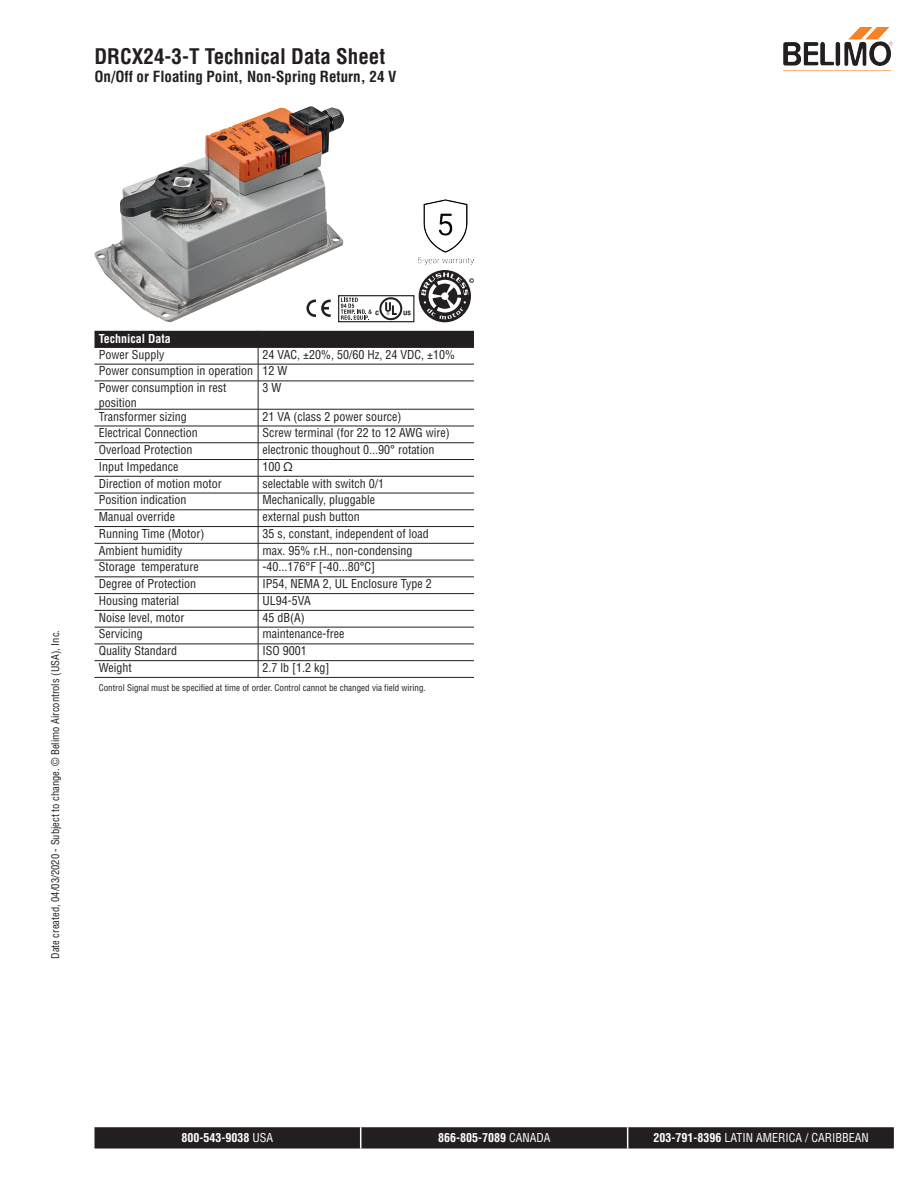
<style>
.page{position:relative;width:918px;height:1188px;background:#fff}
.page>*{position:absolute;margin:0;border:0;box-sizing:border-box;transform-origin:0 0}
.Header_AM{font:700 condensed 21px "Helvetica";color:#231f20}
.Subtext_AM{font:700 condensed 15px "Helvetica";color:#231f20}
.Tabletext_AM{font:condensed 12px/14.4px "Helvetica";color:#231f20}
.Footer_AM_center{font:condensed 12px "Helvetica";color:#fff}
.Footer_AM_center-2{font:700 condensed 12px "Helvetica";color:#fff}
.Tableheader_AM{font:700 condensed 12px "Helvetica";color:#fff}
.t1{font:condensed 10.5px "Helvetica";color:#231f20}
.Tabletext_AM-2{font:condensed 9px "Helvetica";color:#231f20}
.s1{font-family:"Nimbus Sans BEL";font-stretch:normal}
.s2{font-weight:400}
.s3{font-weight:700}
</style>
<div class="page">
<img style="left:94px;top:106px;width:250px;height:217px">
<img style="left:419px;top:199px;width:55px;height:65px">
<div style="left:338px;top:295px;width:76px;height:27px;border:1px solid #231f20"></div>
<svg style="left:341px;top:297px;width:70px;height:23px"></svg>
<svg style="left:306px;top:300px;width:25px;height:17px"></svg>
<svg style="left:419px;top:270px;width:52px;height:52px"></svg>
<svg style="left:421px;top:272px;width:53px;height:47px"></svg>
<svg style="left:94px;top:331px;width:380px;height:346px"></svg>
<hr style="left:94px;top:347px;width:164px;height:1px;background:#231f20">
<hr style="left:258px;top:347px;width:216px;height:1px;background:#231f20">
<hr style="left:94px;top:364px;width:164px;height:1px;background:#231f20">
<hr style="left:258px;top:364px;width:216px;height:1px;background:#231f20">
<hr style="left:94px;top:381px;width:164px;height:1px;background:#231f20">
<hr style="left:258px;top:381px;width:216px;height:1px;background:#231f20">
<hr style="left:94px;top:409px;width:164px;height:1px;background:#231f20">
<hr style="left:258px;top:409px;width:216px;height:1px;background:#231f20">
<hr style="left:94px;top:426px;width:164px;height:1px;background:#231f20">
<hr style="left:258px;top:426px;width:216px;height:1px;background:#231f20">
<hr style="left:94px;top:442px;width:164px;height:1px;background:#231f20">
<hr style="left:258px;top:442px;width:216px;height:1px;background:#231f20">
<hr style="left:94px;top:459px;width:164px;height:1px;background:#231f20">
<hr style="left:258px;top:459px;width:216px;height:1px;background:#231f20">
<hr style="left:94px;top:476px;width:164px;height:1px;background:#231f20">
<hr style="left:258px;top:476px;width:216px;height:1px;background:#231f20">
<hr style="left:94px;top:493px;width:164px;height:1px;background:#231f20">
<hr style="left:258px;top:493px;width:216px;height:1px;background:#231f20">
<hr style="left:94px;top:510px;width:164px;height:1px;background:#231f20">
<hr style="left:258px;top:510px;width:216px;height:1px;background:#231f20">
<hr style="left:94px;top:526px;width:164px;height:1px;background:#231f20">
<hr style="left:258px;top:526px;width:216px;height:1px;background:#231f20">
<hr style="left:94px;top:543px;width:164px;height:1px;background:#231f20">
<hr style="left:258px;top:543px;width:216px;height:1px;background:#231f20">
<hr style="left:94px;top:560px;width:164px;height:1px;background:#231f20">
<hr style="left:258px;top:560px;width:216px;height:1px;background:#231f20">
<hr style="left:94px;top:577px;width:164px;height:1px;background:#231f20">
<hr style="left:258px;top:577px;width:216px;height:1px;background:#231f20">
<hr style="left:94px;top:593px;width:164px;height:1px;background:#231f20">
<hr style="left:258px;top:593px;width:216px;height:1px;background:#231f20">
<hr style="left:94px;top:610px;width:164px;height:1px;background:#231f20">
<hr style="left:258px;top:610px;width:216px;height:1px;background:#231f20">
<hr style="left:94px;top:627px;width:164px;height:1px;background:#231f20">
<hr style="left:258px;top:627px;width:216px;height:1px;background:#231f20">
<hr style="left:94px;top:644px;width:164px;height:1px;background:#231f20">
<hr style="left:258px;top:644px;width:216px;height:1px;background:#231f20">
<hr style="left:94px;top:660px;width:164px;height:1px;background:#231f20">
<hr style="left:258px;top:660px;width:216px;height:1px;background:#231f20">
<hr style="left:94px;top:677px;width:164px;height:1px;background:#231f20">
<hr style="left:258px;top:677px;width:216px;height:1px;background:#231f20">
<img style="left:848px;top:27px;width:42px;height:34px">
<svg style="left:94px;top:1127px;width:800px;height:22px;background:#2a2728"></svg>
<p class="Header_AM" style="left:94px;top:43px;width:292px">DRCX24-3-T Technical Data Sheet</p>
<p class="Subtext_AM" style="left:94px;top:67px;width:304px">On/Off or Floating Point, Non-Spring Return, 24 V</p>
<p class="t1" style="left:49px;top:959px;width:330px;rotate:-90deg">Date created, 04/03/2020 - Subject to change. © Belimo Aircontrols (USA), Inc.</p>
<p class="Tableheader_AM" style="left:99px;top:332px;width:74px">Technical Data</p>
<p class="Tabletext_AM" style="left:99px;top:347px;width:67px">Power Supply</p>
<p class="Tabletext_AM" style="left:263px;top:347px;width:194px">24 VAC, ±20%, 50/60 Hz, 24 VDC, ±10%</p>
<p class="Tabletext_AM" style="left:99px;top:364px;width:156px">Power consumption in operation</p>
<p class="Tabletext_AM" style="left:263px;top:364px;width:26px">12 W</p>
<p class="Tabletext_AM" style="left:99px;top:381px;width:129px">Power consumption in rest position</p>
<p class="Tabletext_AM" style="left:263px;top:381px;width:20px">3 W</p>
<p class="Tabletext_AM" style="left:99px;top:409px;width:90px">Transformer sizing</p>
<p class="Tabletext_AM" style="left:263px;top:409px;width:140px">21 VA (class 2 power source)</p>
<p class="Tabletext_AM" style="left:99px;top:426px;width:100px">Electrical Connection</p>
<p class="Tabletext_AM" style="left:263px;top:426px;width:189px">Screw terminal (for 22 to 12 AWG wire)</p>
<p class="Tabletext_AM" style="left:99px;top:442px;width:95px">Overload Protection</p>
<p class="Tabletext_AM" style="left:263px;top:442px;width:174px">electronic thoughout 0...90° rotation</p>
<p class="Tabletext_AM" style="left:99px;top:459px;width:81px">Input Impedance</p>
<p class="Tabletext_AM" style="left:263px;top:459px;width:32px">100 <span class="s1">Ω</span></p>
<p class="Tabletext_AM" style="left:99px;top:476px;width:124px">Direction of motion motor</p>
<p class="Tabletext_AM" style="left:263px;top:476px;width:123px">selectable with switch 0/1</p>
<p class="Tabletext_AM" style="left:99px;top:493px;width:89px">Position indication</p>
<p class="Tabletext_AM" style="left:263px;top:493px;width:114px">Mechanically, pluggable</p>
<p class="Tabletext_AM" style="left:99px;top:509px;width:78px">Manual override</p>
<p class="Tabletext_AM" style="left:263px;top:509px;width:99px">external push button</p>
<p class="Tabletext_AM" style="left:99px;top:526px;width:107px">Running Time (Motor)</p>
<p class="Tabletext_AM" style="left:263px;top:526px;width:168px">35 s, constant, independent of load</p>
<p class="Tabletext_AM" style="left:99px;top:543px;width:85px">Ambient humidity</p>
<p class="Tabletext_AM" style="left:263px;top:543px;width:152px">max. 95% r.H., non-condensing</p>
<p class="Tabletext_AM" style="left:99px;top:560px;width:101px">Storage temperature</p>
<p class="Tabletext_AM" style="left:263px;top:560px;width:114px">-40...176°F [-40...80°C]</p>
<p class="Tabletext_AM" style="left:99px;top:577px;width:99px">Degree of Protection</p>
<p class="Tabletext_AM" style="left:263px;top:577px;width:171px">IP54, NEMA 2, UL Enclosure Type 2</p>
<p class="Tabletext_AM" style="left:99px;top:593px;width:82px">Housing material</p>
<p class="Tabletext_AM" style="left:263px;top:593px;width:50px">UL94-5VA</p>
<p class="Tabletext_AM" style="left:99px;top:610px;width:87px">Noise level, motor</p>
<p class="Tabletext_AM" style="left:263px;top:610px;width:44px">45 dB(A)</p>
<p class="Tabletext_AM" style="left:99px;top:627px;width:46px">Servicing</p>
<p class="Tabletext_AM" style="left:263px;top:627px;width:83px">maintenance-free</p>
<p class="Tabletext_AM" style="left:99px;top:644px;width:80px">Quality Standard</p>
<p class="Tabletext_AM" style="left:263px;top:644px;width:46px">ISO 9001</p>
<p class="Tabletext_AM" style="left:99px;top:660px;width:35px">Weight</p>
<p class="Tabletext_AM" style="left:263px;top:660px;width:68px">2.7 lb [1.2 kg]</p>
<p class="Tabletext_AM-2" style="left:99px;top:682px;width:329px">Control Signal must be specified at time of order. Control cannot be changed via field wiring.</p>
<p class="Footer_AM_center-2" style="left:181px;top:1130px;width:93px">800-543-9038 <span class="s2">USA</span></p>
<p class="Footer_AM_center-2" style="left:438px;top:1130px;width:114px">866-805-7089 <span class="s2">CANADA</span></p>
<p class="Footer_AM_center" style="left:653px;top:1130px;width:217px"><span class="s3">203-791-8396</span> LATIN AMERICA / CARIBBEAN</p>
</div>
